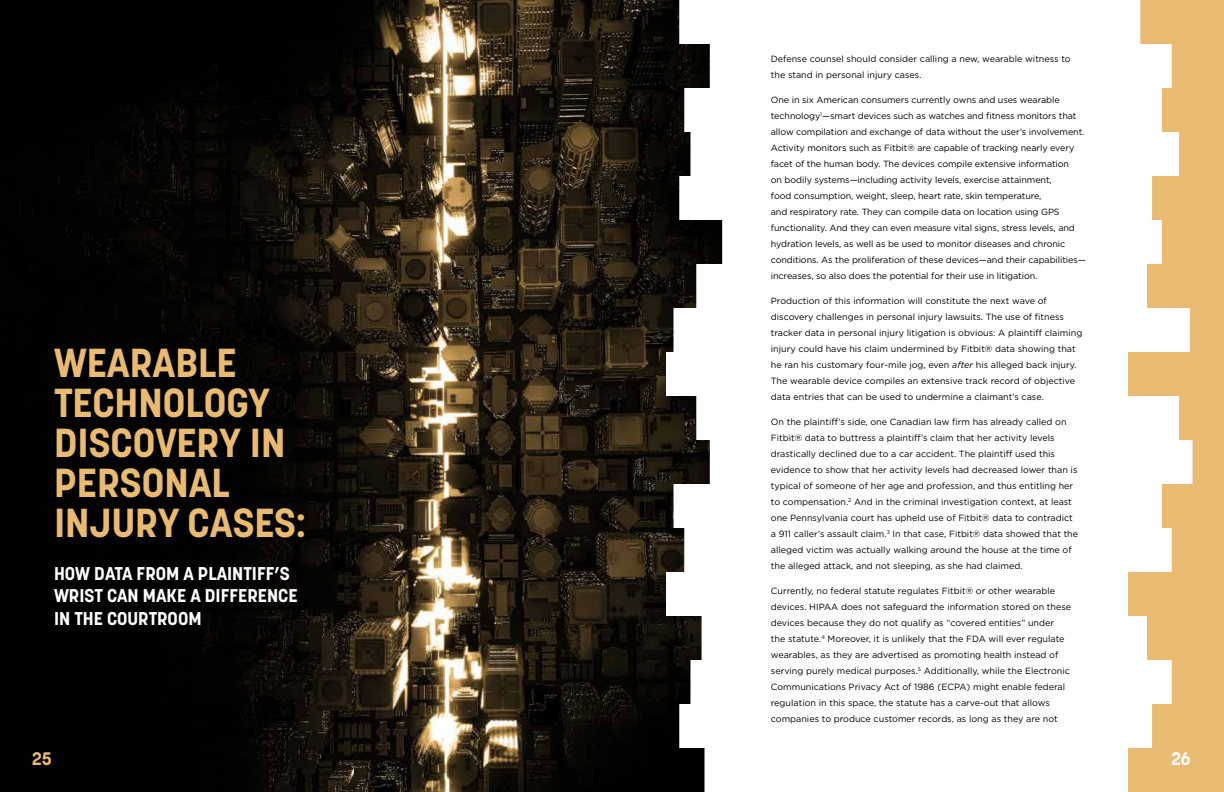
<style>
.page{position:relative;width:1224px;height:792px;background:#fff}
.page>*{position:absolute;margin:0;border:0;box-sizing:border-box;transform-origin:0 0}
.t1{font:700 40.1px/40px "Korolev";color:#e9ba72}
.t2{font:700 18.3px/22px "Korolev";color:#fff}
.t3{font:700 18px "Korolev";color:#e9ba72}
.t4{font:700 18px "Korolev";color:#fff}
.t5{font:9px/16px "Gotham HTF";color:#000}
.s1{font-style:italic}
</style>
<div class="page">
<img style="left:0;top:0;width:666px;height:792px">
<svg style="left:666px;top:0;width:57px;height:792px"></svg>
<svg style="left:1128px;top:0;width:96px;height:792px;fill:#e9ba72"></svg>
<h1 class="t1" style="left:54px;top:343px;width:253px">WEARABLE<br>TECHNOLOGY<br>DISCOVERY IN<br>PERSONAL<br>INJURY CASES:</h1>
<h2 class="t2" style="left:54px;top:563px;width:245px">HOW DATA FROM A PLAINTIFF’S<br>WRIST CAN MAKE A DIFFERENCE<br>IN THE COURTROOM</h2>
<p class="t5" style="left:771px;top:50px;width:301px">Defense counsel should consider calling a new, wearable witness to the stand in personal injury cases.</p>
<p class="t5" style="left:771px;top:91px;width:317px">One in six American consumers currently owns and uses wearable technology<sup>1</sup>—smart devices such as watches and fitness monitors that allow compilation and exchange of data without the user’s involvement.<br>Activity monitors such as Fitbit® are capable of tracking nearly every facet of the human body. The devices compile extensive information<br>on bodily systems—including activity levels, exercise attainment,<br>food consumption, weight, sleep, heart rate, skin temperature,<br>and respiratory rate. They can compile data on location using GPS functionality. And they can even measure vital signs, stress levels, and hydration levels, as well as be used to monitor diseases and chronic conditions. As the proliferation of these devices—and their capabilities— increases, so also does the potential for their use in litigation.</p>
<p class="t5" style="left:771px;top:292px;width:313px">Production of this information will constitute the next wave of discovery challenges in personal injury lawsuits. The use of fitness tracker data in personal injury litigation is obvious: A plaintiff claiming injury could have his claim undermined by Fitbit® data showing that he ran his customary four-mile jog, even <span class="s1">after</span> his alleged back injury.<br>The wearable device compiles an extensive track record of objective data entries that can be used to undermine a claimant’s case.</p>
<p class="t5" style="left:771px;top:413px;width:309px">On the plaintiff’s side, one Canadian law firm has already called on Fitbit® data to buttress a plaintiff’s claim that her activity levels drastically declined due to a car accident. The plaintiff used this evidence to show that her activity levels had decreased lower than is typical of someone of her age and profession, and thus entitling her to compensation.<sup>2</sup> And in the criminal investigation context, at least one Pennsylvania court has upheld use of Fitbit® data to contradict a 911 caller’s assault claim.<sup>3</sup> In that case, Fitbit® data showed that the alleged victim was actually walking around the house at the time of the alleged attack, and not sleeping, as she had claimed.</p>
<p class="t5" style="left:771px;top:582px;width:302px">Currently, no federal statute regulates Fitbit® or other wearable devices. HIPAA does not safeguard the information stored on these devices because they do not qualify as “covered entities” under<br>the statute.<sup>4</sup> Moreover, it is unlikely that the FDA will ever regulate wearables, as they are advertised as promoting health instead of serving purely medical purposes.<sup>5</sup> Additionally, while the Electronic Communications Privacy Act of 1986 (ECPA) might enable federal regulation in this space, the statute has a carve-out that allows companies to produce customer records, as long as they are not</p>
<h3 class="t3" style="left:32px;top:747px;width:21px">25</h3>
<h3 class="t4" style="left:1171px;top:747px;width:21px">26</h3>
</div>
